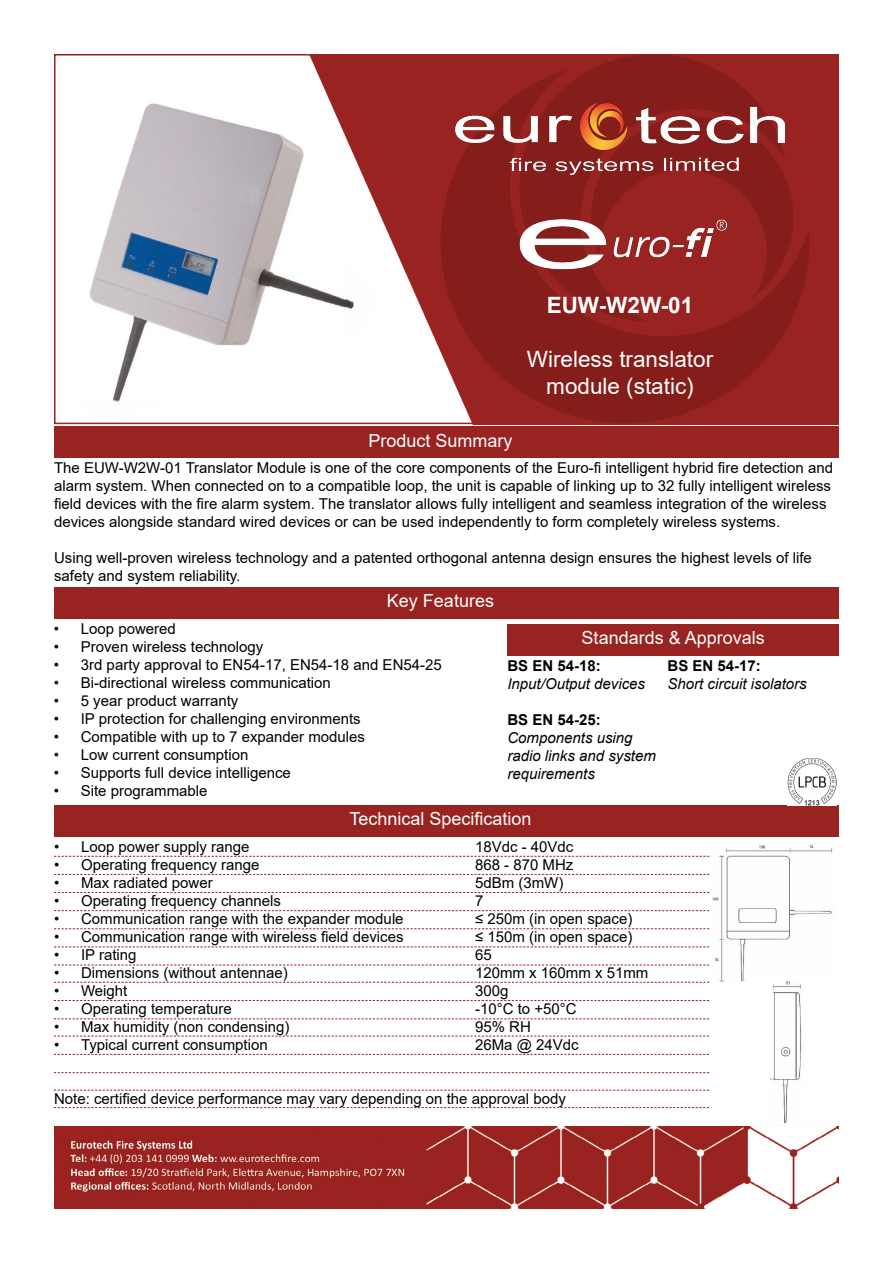
<style>
.page{position:relative;width:893px;height:1263px;background:#fff}
.page>*{position:absolute;margin:0;border:0;box-sizing:border-box;transform-origin:0 0}
.t1{font:22.5px/27px "Arial";color:#fff;text-align:center}
.t2{font:700 22.5px "Arial";color:#fff}
.t3{font:18px "Arial";color:#fff}
.t4{font:15px/18px "Arial";color:#000}
.t5{font:italic 15px/18px "Arial";color:#000}
.t6{font:700 15px "Arial";color:#000}
</style>
<div class="page">
<img style="left:90px;top:103px;width:220px;height:299px">
<div style="left:507px;top:625px;width:332px;height:31px;background:#992320"></div>
<img style="left:310px;top:54px;width:529px;height:370px">
<svg style="left:440px;top:69px;width:369px;height:354px;background:#8e2421"></svg>
<svg style="left:512px;top:54px;width:274px;height:268px;background:#8d201d"></svg>
<svg style="left:578px;top:104px;width:224px;height:193px;background:#92211e"></svg>
<img style="left:456px;top:100px;width:328px;height:74px">
<img style="left:511px;top:212px;width:219px;height:63px">
<img style="left:54px;top:1126px;width:785px;height:83px">
<div style="left:54px;top:427px;width:785px;height:31px;background:#992320"></div>
<div style="left:54px;top:588px;width:785px;height:31px;background:#992320"></div>
<div style="left:54px;top:805px;width:785px;height:31px;background:#992320"></div>
<img style="left:787px;top:758px;width:50px;height:47px">
<svg style="left:54px;top:856px;width:656px;height:1px"></svg>
<svg style="left:54px;top:874px;width:656px;height:1px"></svg>
<svg style="left:54px;top:892px;width:656px;height:1px"></svg>
<svg style="left:54px;top:910px;width:656px;height:1px"></svg>
<svg style="left:54px;top:928px;width:656px;height:1px"></svg>
<svg style="left:54px;top:946px;width:656px;height:1px"></svg>
<svg style="left:54px;top:965px;width:656px;height:1px"></svg>
<svg style="left:54px;top:982px;width:656px;height:1px"></svg>
<svg style="left:54px;top:1000px;width:655px;height:1px"></svg>
<svg style="left:54px;top:1018px;width:655px;height:1px"></svg>
<svg style="left:54px;top:1036px;width:655px;height:1px"></svg>
<svg style="left:54px;top:1054px;width:655px;height:1px"></svg>
<svg style="left:54px;top:1072px;width:655px;height:1px"></svg>
<svg style="left:54px;top:1090px;width:655px;height:1px"></svg>
<svg style="left:54px;top:1107px;width:655px;height:1px"></svg>
<img style="left:712px;top:845px;width:121px;height:137px">
<hr style="left:791px;top:938px;width:45px;height:3px;background:#fff">
<div style="left:747px;top:976px;width:90px;height:7px;background:#fff"></div>
<img style="left:771px;top:982px;width:31px;height:142px">
<hr style="left:719px;top:1120px;width:65px;height:3px;background:#fff">
<p class="t3" style="left:368px;top:428px;width:146px">Product Summary</p>
<h1 class="t2" style="left:547px;top:290px;width:148px">EUW-W2W-01</h1>
<h1 class="t1" style="left:527px;top:346px;width:188px">Wireless translator module (static)</h1>
<p class="t4" style="left:54px;top:459px;width:780px">The EUW-W2W-01 Translator Module is one of the core components of the Euro-fi intelligent hybrid fire detection and alarm system. When connected on to a compatible loop, the unit is capable of linking up to 32 fully intelligent wireless field devices with the fire alarm system. The translator allows fully intelligent and seamless integration of the wireless devices alongside standard wired devices or can be used independently to form completely wireless systems.</p>
<p class="t4" style="left:54px;top:549px;width:759px">Using well-proven wireless technology and a patented orthogonal antenna design ensures the highest levels of life safety and system reliability.</p>
<p class="t3" style="left:387px;top:589px;width:109px">Key Features</p>
<p class="t4" style="left:54px;top:620px;width:124px">• Loop powered</p>
<p class="t4" style="left:54px;top:638px;width:211px">• Proven wireless technology</p>
<p class="t4" style="left:54px;top:656px;width:390px">• 3rd party approval to EN54-17, EN54-18 and EN54-25</p>
<p class="t4" style="left:54px;top:674px;width:279px">• Bi-directional wireless communication</p>
<p class="t4" style="left:54px;top:692px;width:186px">• 5 year product warranty</p>
<p class="t4" style="left:54px;top:710px;width:308px">• IP protection for challenging environments</p>
<p class="t4" style="left:54px;top:728px;width:313px">• Compatible with up to 7 expander modules</p>
<p class="t4" style="left:54px;top:746px;width:196px">• Low current consumption</p>
<p class="t4" style="left:54px;top:764px;width:239px">• Supports full device intelligence</p>
<p class="t4" style="left:54px;top:782px;width:155px">• Site programmable</p>
<p class="t3" style="left:349px;top:806px;width:184px">Technical Specification</p>
<p class="t4" style="left:54px;top:837px;width:197px">• Loop power supply range</p>
<p class="t4" style="left:54px;top:855px;width:207px">• Operating frequency range</p>
<p class="t4" style="left:54px;top:873px;width:160px">• Max radiated power</p>
<p class="t4" style="left:54px;top:891px;width:229px">• Operating frequency channels</p>
<p class="t4" style="left:54px;top:909px;width:351px">• Communication range with the expander module</p>
<p class="t4" style="left:54px;top:927px;width:351px">• Communication range with wireless field devices</p>
<p class="t4" style="left:54px;top:945px;width:84px">• IP rating</p>
<p class="t4" style="left:54px;top:963px;width:235px">• Dimensions (without antennae)</p>
<p class="t4" style="left:54px;top:981px;width:75px">• Weight</p>
<p class="t4" style="left:54px;top:999px;width:179px">• Operating temperature</p>
<p class="t4" style="left:54px;top:1017px;width:237px">• Max humidity (non condensing)</p>
<p class="t4" style="left:54px;top:1035px;width:215px">• Typical current consumption</p>
<p class="t4" style="left:54px;top:1089px;width:513px">Note: certified device performance may vary depending on the approval body</p>
<p class="t3" style="left:582px;top:625px;width:185px">Standards &amp; Approvals</p>
<p class="t6" style="left:507px;top:655px;width:95px">BS EN 54-18:</p>
<p class="t5" style="left:507px;top:675px;width:139px">Input/Output devices</p>
<p class="t6" style="left:507px;top:709px;width:95px">BS EN 54-25:</p>
<p class="t5" style="left:507px;top:729px;width:150px">Components using radio links and system requirements</p>
<p class="t6" style="left:668px;top:655px;width:95px">BS EN 54-17:</p>
<p class="t5" style="left:668px;top:675px;width:141px">Short circuit isolators</p>
<p class="t4" style="left:475px;top:837px;width:175px">18Vdc - 40Vdc<br>868 - 870 MHz<br>5dBm (3mW)<br>7<br>≤ 250m (in open space)<br>≤ 150m (in open space)<br>65<br>120mm x 160mm x 51mm<br>300g<br>-10°C to +50°C<br>95% RH<br>26Ma @ 24Vdc</p>
</div>
